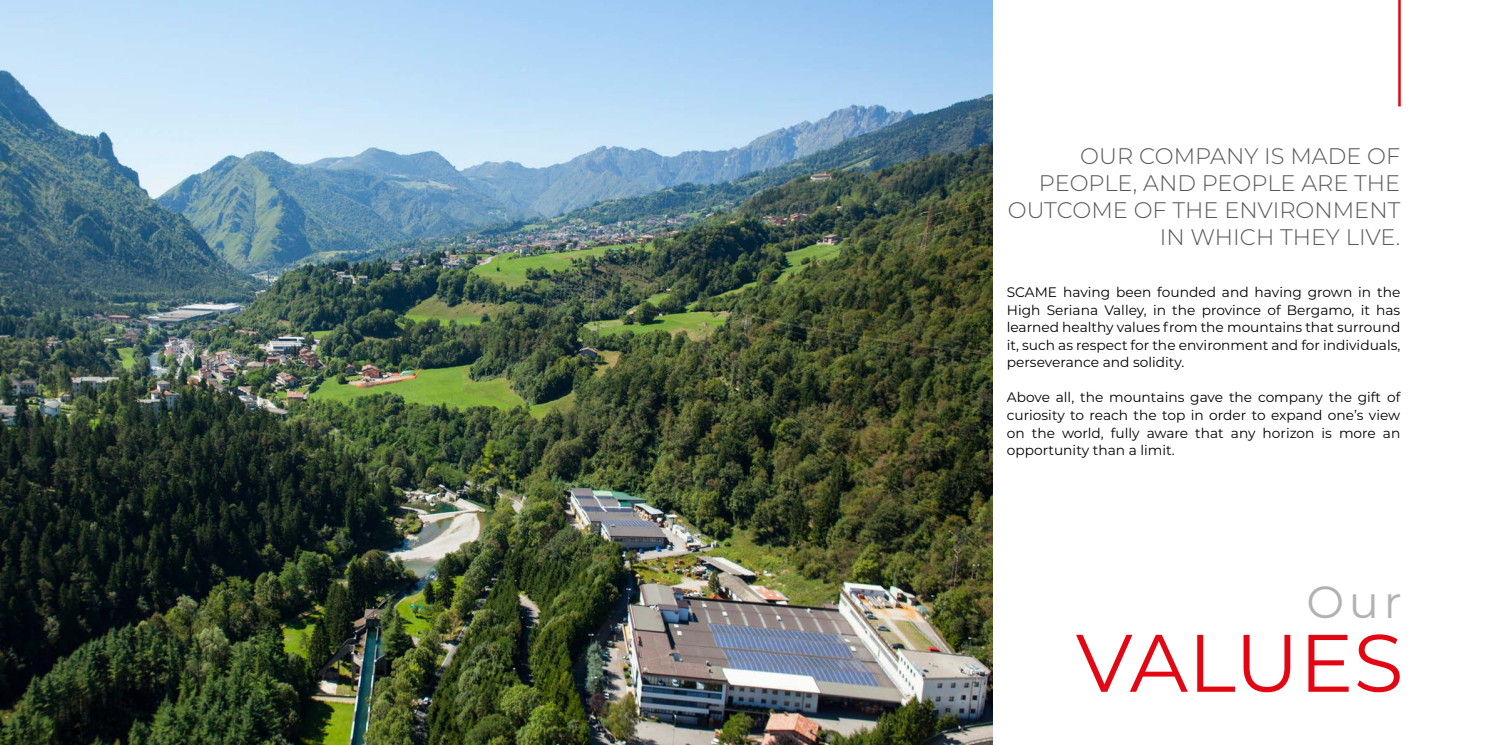
<style>
.page{position:relative;width:1489px;height:745px;background:#fff}
.page>*{position:absolute;margin:0;border:0;box-sizing:border-box;transform-origin:0 0}
.t1{font:81.25px "Montserrat";color:#e30613}
.t2{font:45px "Montserrat";color:#b3b2b2}
.t3{font:300 22.5px/27px "Montserrat";color:#575756;text-align:right}
.t4{font:13.75px/17.5px "Montserrat";color:#000;text-align:justify}
</style>
<div class="page">
<img style="left:0;top:0;width:992px;height:744px">
<hr style="left:1397px;top:0;width:3px;height:106px;background:#e30613">
<h3 class="t3" style="left:1007px;top:141px;width:394px">OUR COMPANY IS MADE OF<br>PEOPLE, AND PEOPLE ARE THE<br>OUTCOME OF THE ENVIRONMENT<br>IN WHICH THEY LIVE.</h3>
<p class="t4" style="left:1006px;top:283px;width:395px">SCAME having been founded and having grown in the High Seriana Valley, in the province of Bergamo, it has learned healthy values from the mountains that surround it, such as respect for the environment and for individuals, perseverance and solidity.</p>
<p class="t4" style="left:1006px;top:388px;width:395px">Above all, the mountains gave the company the gift of curiosity to reach the top in order to expand one’s view on the world, fully aware that any horizon is more an opportunity than a limit.</p>
<h2 class="t2" style="left:1306px;top:571px;width:97px">Our</h2>
<h1 class="t1" style="left:1075px;top:606px;width:329px">VALUES</h1>
</div>
